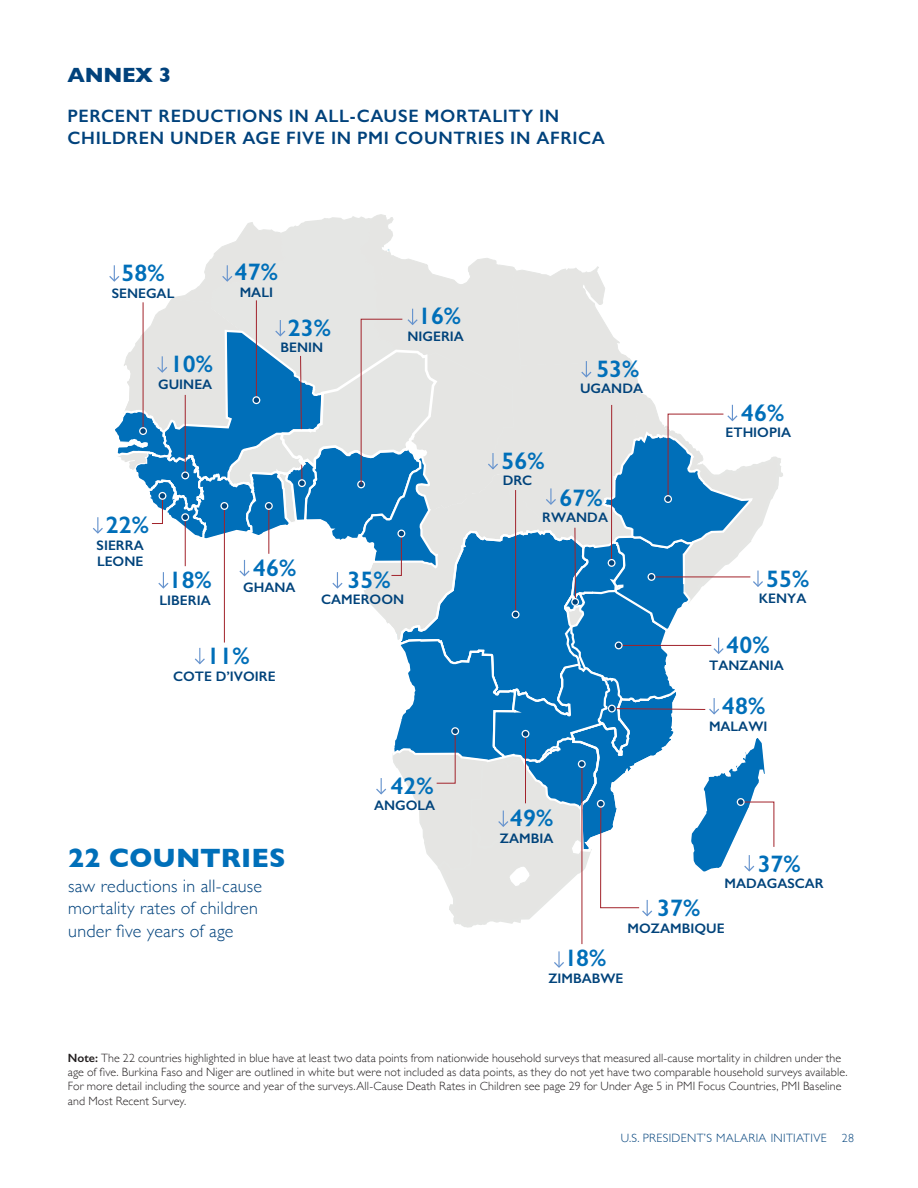
<style>
.page{position:relative;width:918px;height:1188px;background:#fff}
.page>*{position:absolute;margin:0;border:0;box-sizing:border-box;transform-origin:0 0}
.t1{font:700 27px "Gill Sans";letter-spacing:.005em;color:#006fb9}
.t2{font:600 23.85px "Gill Sans";color:#006fb9}
.t3{font:700 21px "Gill Sans";letter-spacing:-.015em;color:#01427c}
.t4{font:600 18px/22.5px "Gill Sans";letter-spacing:.035em;color:#01427c}
.t5{font:300 18px/22.5px "Gill Sans";letter-spacing:.015em;color:#01427c}
.t6{font:600 13.8px/16.6px "Gill Sans";color:#00437b}
.t7{font:300 12px/14.2px "Gill Sans";letter-spacing:.01em;color:#231f20}
.t8{font:300 12px "Gill Sans";letter-spacing:.03em;color:#01427c}
.s1{font-weight:600}
</style>
<div class="page">
<hr style="left:582px;top:766px;width:1px;height:178px;background:#a2232b">
<svg style="left:554px;top:951px;width:10px;height:17px"></svg>
<svg style="left:93px;top:214px;width:690px;height:715px"></svg>
<h3 class="t3" style="left:68px;top:58px;width:105px">ANNEX 3</h3>
<h3 class="t4" style="left:68px;top:104px;width:539px">PERCENT REDUCTIONS IN ALL-CAUSE MORTALITY IN<br>CHILDREN UNDER AGE FIVE IN PMI COUNTRIES IN AFRICA</h3>
<p class="t2" style="left:122px;top:259px;width:45px">58%</p>
<p class="t6" style="left:112px;top:285px;width:64px">SENEGAL</p>
<p class="t2" style="left:170px;top:350px;width:45px">10%</p>
<p class="t6" style="left:158px;top:376px;width:56px">GUINEA</p>
<p class="t2" style="left:235px;top:258px;width:45px">47%</p>
<p class="t6" style="left:240px;top:284px;width:35px">MALI</p>
<p class="t2" style="left:288px;top:313px;width:45px">23%</p>
<p class="t6" style="left:281px;top:339px;width:44px">BENIN</p>
<p class="t2" style="left:418px;top:302px;width:45px">16%</p>
<p class="t6" style="left:408px;top:328px;width:58px">NIGERIA</p>
<p class="t2" style="left:106px;top:511px;width:45px">22%</p>
<p class="t6" style="left:97px;top:537px;width:49px">SIERRA<br>LEONE</p>
<p class="t2" style="left:169px;top:566px;width:45px">18%</p>
<p class="t6" style="left:160px;top:592px;width:53px">LIBERIA</p>
<p class="t2" style="left:253px;top:553px;width:45px">46%</p>
<p class="t6" style="left:243px;top:579px;width:54px">GHANA</p>
<p class="t2" style="left:348px;top:565px;width:45px">35%</p>
<p class="t6" style="left:321px;top:591px;width:85px">CAMEROON</p>
<p class="t2" style="left:207px;top:642px;width:45px">11%</p>
<p class="t6" style="left:173px;top:668px;width:104px">COTE D’IVOIRE</p>
<p class="t1" style="left:68px;top:837px;width:219px">22 COUNTRIES</p>
<p class="t5" style="left:68px;top:874px;width:195px">saw reductions in all-cause mortality rates of children under five years of age</p>
<p class="t2" style="left:391px;top:771px;width:45px">42%</p>
<p class="t6" style="left:374px;top:797px;width:63px">ANGOLA</p>
<p class="t2" style="left:502px;top:446px;width:45px">56%</p>
<p class="t6" style="left:503px;top:472px;width:31px">DRC</p>
<p class="t2" style="left:596px;top:354px;width:45px">53%</p>
<p class="t6" style="left:580px;top:380px;width:65px">UGANDA</p>
<p class="t2" style="left:560px;top:483px;width:45px">67%</p>
<p class="t6" style="left:542px;top:509px;width:67px">RWANDA</p>
<p class="t2" style="left:510px;top:804px;width:45px">49%</p>
<p class="t6" style="left:500px;top:830px;width:55px">ZAMBIA</p>
<p class="t2" style="left:741px;top:398px;width:45px">46%</p>
<p class="t6" style="left:726px;top:424px;width:67px">ETHIOPIA</p>
<p class="t2" style="left:766px;top:564px;width:45px">55%</p>
<p class="t6" style="left:759px;top:590px;width:49px">KENYA</p>
<p class="t2" style="left:727px;top:631px;width:45px">40%</p>
<p class="t6" style="left:709px;top:657px;width:76px">TANZANIA</p>
<p class="t2" style="left:722px;top:692px;width:45px">48%</p>
<p class="t6" style="left:709px;top:718px;width:60px">MALAWI</p>
<p class="t2" style="left:758px;top:849px;width:45px">37%</p>
<p class="t6" style="left:724px;top:875px;width:101px">MADAGASCAR</p>
<p class="t2" style="left:657px;top:894px;width:45px">37%</p>
<p class="t6" style="left:628px;top:920px;width:99px">MOZAMBIQUE</p>
<p class="t2" style="left:564px;top:944px;width:44px">18%</p>
<p class="t6" style="left:548px;top:970px;width:77px">ZIMBABWE</p>
<p class="t7" style="left:68px;top:1050px;width:781px"><span class="s1">Note:</span> The 22 countries highlighted in blue have at least two data points from nationwide household surveys that measured all-cause mortality in children under the age of five. Burkina Faso and Niger are outlined in white but were not included as data points, as they do not yet have two comparable household surveys available.<br>For more detail including the source and year of the surveys.All-Cause Death Rates in Children see page 29 for Under Age 5 in PMI Focus Countries, PMI Baseline and Most Recent Survey.</p>
<p class="t8" style="left:621px;top:1129px;width:208px">U.S. PRESIDENT’S MALARIA INITIATIVE</p>
<p class="t8" style="left:842px;top:1129px;width:14px">28</p>
</div>
